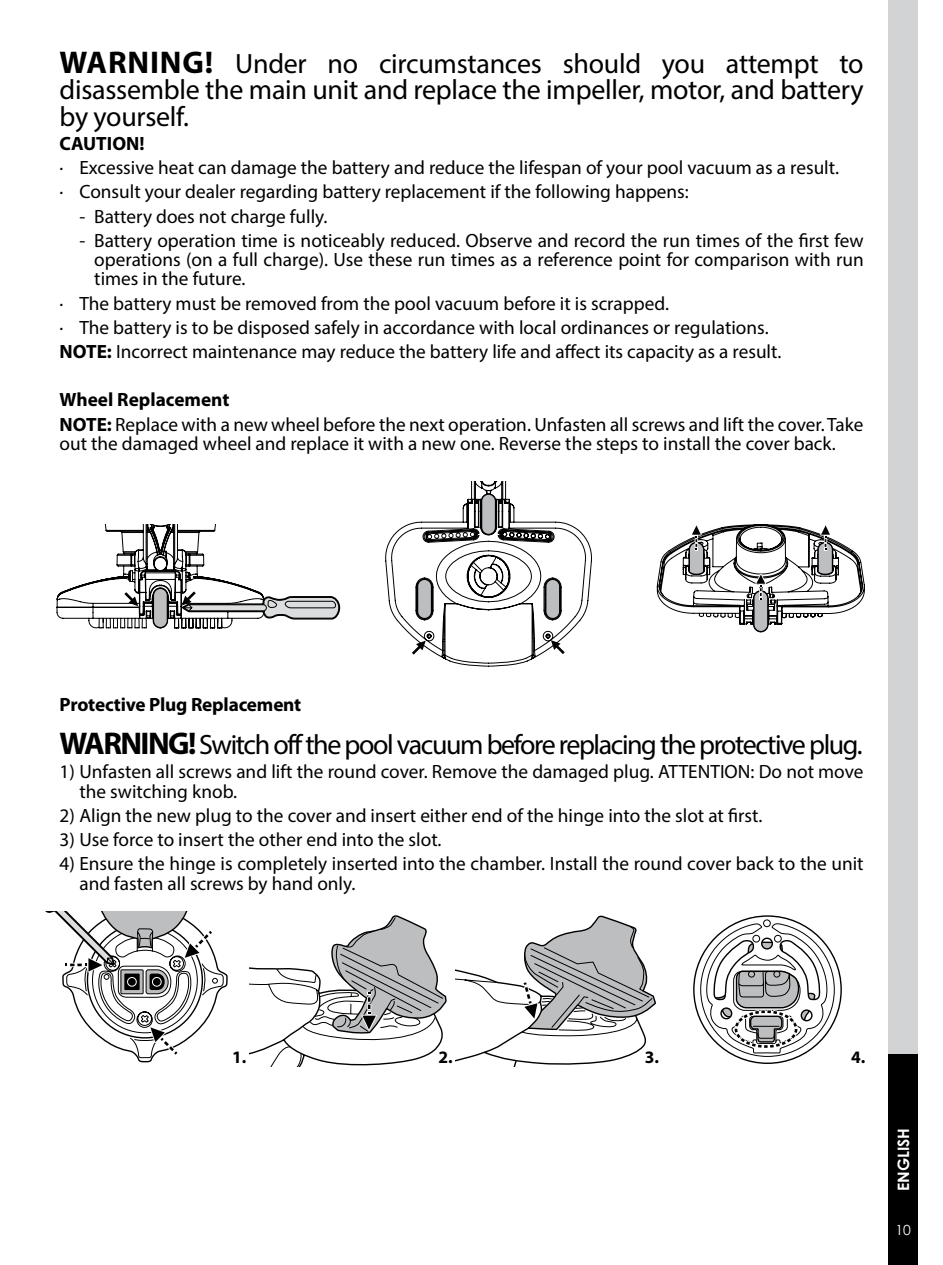
<style>
.page{position:relative;width:943px;height:1265px;background:#fff}
.page>*{position:absolute;margin:0;border:0;box-sizing:border-box;transform-origin:0 0}
.t1{font:28px/26.2px "Myriad Pro";letter-spacing:-.05em;color:#000;text-align:justify}
.t2{font:19.25px/24.2px "Myriad Pro";color:#000}
.t3{font:700 19.25px "Myriad Pro";letter-spacing:-.01em;color:#000}
.t4{font:700 17.5px "Myriad Pro";color:#000}
.t5{font:700 15.75px "Century Gothic";color:#fff}
.t6{font:14px "Century Gothic";color:#fff}
.s1{font-weight:700;font-size:31.5px}
.s2{font-weight:700}
</style>
<div class="page">
<div style="left:888px;top:0;width:30px;height:211px;background:#d1d3d4"></div>
<div style="left:888px;top:211px;width:30px;height:211px;background:#d1d3d4"></div>
<div style="left:888px;top:422px;width:30px;height:210px;background:#d1d3d4"></div>
<div style="left:888px;top:632px;width:30px;height:211px;background:#d1d3d4"></div>
<div style="left:888px;top:843px;width:30px;height:211px;background:#d1d3d4"></div>
<div style="left:888px;top:1054px;width:30px;height:211px;background:#000"></div>
<svg style="left:385px;top:482px;width:207px;height:185px"></svg>
<svg style="left:656px;top:524px;width:209px;height:109px"></svg>
<svg style="left:56px;top:525px;width:285px;height:104px"></svg>
<svg style="left:693px;top:915px;width:149px;height:149px"></svg>
<svg style="left:249px;top:915px;width:198px;height:151px"></svg>
<svg style="left:455px;top:915px;width:201px;height:151px"></svg>
<svg style="left:46px;top:912px;width:182px;height:151px"></svg>
<h1 class="t1" style="left:60px;top:50px;width:805px"><span class="s1">WARNING!</span> Under no circumstances should you attempt to disassemble the main unit and replace the impeller, motor, and battery by yourself.</h1>
<p class="t3" style="left:60px;top:131px;width:87px">CAUTION!</p>
<p class="t2" style="left:60px;top:155px;width:781px">· Excessive heat can damage the battery and reduce the lifespan of your pool vacuum as a result. · Consult your dealer regarding battery replacement if the following happens:</p>
<p class="t2" style="left:79px;top:204px;width:250px">- Battery does not charge fully.</p>
<p class="t2" style="left:94px;top:230px;width:770px;line-height:19.2px;text-align:justify;text-indent:-15px">- Battery operation time is noticeably reduced. Observe and record the run times of the first few operations (on a full charge). Use these run times as a reference point for comparison with run times in the future.</p>
<p class="t2" style="left:60px;top:291px;width:723px">· The battery must be removed from the pool vacuum before it is scrapped.<br>· The battery is to be disposed safely in accordance with local ordinances or regulations.<br><span class="s2">NOTE:</span> Incorrect maintenance may reduce the battery life and affect its capacity as a result.</p>
<p class="t2" style="left:60px;top:388px;width:805px"><span class="s2">Wheel Replacement<br>NOTE:</span> Replace with a new wheel before the next operation. Unfasten all screws and lift the cover. Take</p>
<p class="t2" style="left:60px;top:431px;width:777px">out the damaged wheel and replace it with a new one. Reverse the steps to install the cover back.</p>
<p class="t3" style="left:60px;top:692px;width:243px">Protective Plug Replacement</p>
<h1 class="t1" style="left:60px;top:731px;width:804px"><span class="s1">WARNING!</span>Switch off the pool vacuum before replacing the protective plug.</h1>
<p class="t2" style="left:79px;top:762px;width:785px;line-height:19.2px;text-indent:-20px">1) Unfasten all screws and lift the round cover. Remove the damaged plug. ATTENTION: Do not move the switching knob.</p>
<p class="t2" style="left:60px;top:803px;width:704px">2) Align the new plug to the cover and insert either end of the hinge into the slot at first.</p>
<p class="t2" style="left:60px;top:827px;width:383px">3) Use force to insert the other end into the slot.</p>
<p class="t2" style="left:79px;top:854px;width:785px;line-height:19.2px;text-indent:-20px">4) Ensure the hinge is completely inserted into the chamber. Install the round cover back to the unit and fasten all screws by hand only.</p>
<p class="t4" style="left:232px;top:1046px;width:16px">1.</p>
<p class="t4" style="left:438px;top:1046px;width:16px">2.</p>
<p class="t4" style="left:644px;top:1046px;width:16px">3.</p>
<p class="t4" style="left:851px;top:1046px;width:16px">4.</p>
<p class="t5" style="left:893px;top:1191px;width:65px;rotate:-90deg">ENGLISH</p>
<p class="t6" style="left:895px;top:1221px;width:17px">10</p>
</div>
